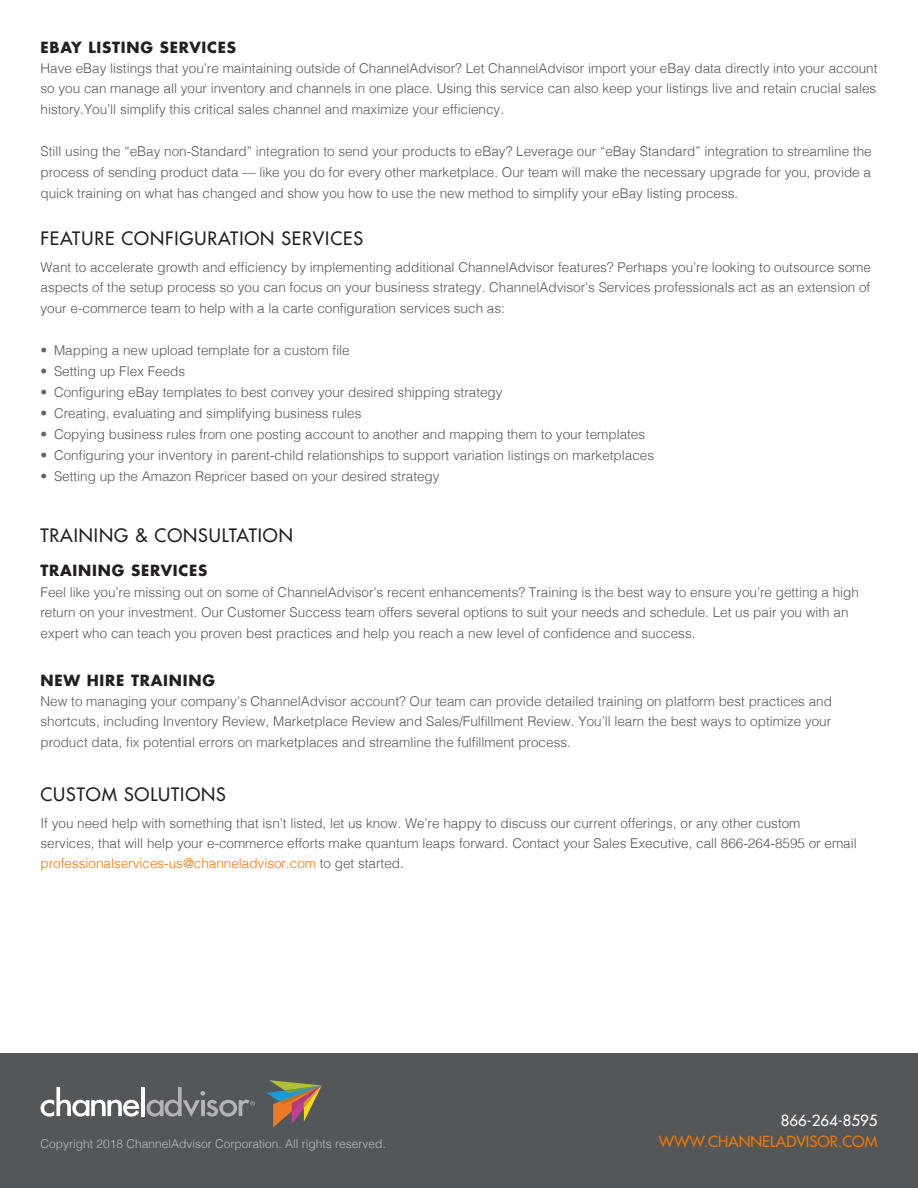
<style>
.page{position:relative;width:918px;height:1188px;background:#fff}
.page>*{position:absolute;margin:0;border:0;box-sizing:border-box;transform-origin:0 0}
.sub{font:500 18px "Futura Std";letter-spacing:.05em;color:#231f20}
.sub_sub{font:700 15px "Futura Std";letter-spacing:.05em;color:#231f20}
.Copy{font:500 15px "Futura Std";color:#f47600}
.Copy-2{font:700 15px "Futura Std";letter-spacing:.05em;color:#231f20}
.Copy-3{font:500 15px "Futura Std";color:#fff}
.Copy-4{font:300 13.5px/20.2px "Helvetica";color:#54575a;text-align:justify}
.t1{font:300 12px "Helvetica";color:#bcbdc0}
.s1{color:#636366}
.s2{color:#f47600}
</style>
<div class="page">
<div style="left:0;top:1053px;width:918px;height:135px;background:#54575a"></div>
<svg style="left:266px;top:1080px;width:56px;height:47px"></svg>
<svg style="left:40px;top:1087px;width:99px;height:30px"></svg>
<hr style="left:141px;top:1087px;width:3px;height:29px;background:#fff">
<svg style="left:147px;top:1087px;width:108px;height:30px"></svg>
<p class="Copy-2" style="left:40px;top:37px;width:197px">EBAY LISTING SERVICES</p>
<p class="Copy-4" style="left:40px;top:57px;width:839px">Have eBay listings that you’re maintaining outside of ChannelAdvisor? Let ChannelAdvisor import your eBay data directly into your account so you can manage all your inventory and channels in one place. Using this service can also keep your listings live and retain crucial sales history.You’ll simplify this critical sales channel and maximize your efficiency.</p>
<p class="Copy-4" style="left:40px;top:139px;width:833px;line-height:21px">Still using the “eBay non-Standard” integration to send your products to eBay? Leverage our “eBay Standard” integration to streamline the process of sending product data — like you do for every other marketplace. Our team will make the necessary upgrade for you, provide a quick training on what has changed and show you how to use the new method to simplify your eBay listing process.</p>
<p class="sub" style="left:40px;top:227px;width:324px">FEATURE CONFIGURATION SERVICES</p>
<p class="Copy-4" style="left:40px;top:256px;width:832px;line-height:20.7px">Want to accelerate growth and efficiency by implementing additional ChannelAdvisor features? Perhaps you’re looking to outsource some aspects of the setup process so you can focus on your business strategy. ChannelAdvisor’s Services professionals act as an extension of your e-commerce team to help with a la carte configuration services such as:</p>
<p class="Copy-4" style="left:40px;top:339px;width:311px"><span class="s1">•</span> Mapping a new upload template for a custom file</p>
<p class="Copy-4" style="left:40px;top:360px;width:146px"><span class="s1">•</span> Setting up Flex Feeds</p>
<p class="Copy-4" style="left:40px;top:381px;width:464px"><span class="s1">•</span> Configuring eBay templates to best convey your desired shipping strategy</p>
<p class="Copy-4" style="left:40px;top:402px;width:323px"><span class="s1">•</span> Creating, evaluating and simplifying business rules</p>
<p class="Copy-4" style="left:40px;top:423px;width:606px"><span class="s1">•</span> Copying business rules from one posting account to another and mapping them to your templates</p>
<p class="Copy-4" style="left:40px;top:444px;width:615px"><span class="s1">•</span> Configuring your inventory in parent-child relationships to support variation listings on marketplaces</p>
<p class="Copy-4" style="left:40px;top:465px;width:401px"><span class="s1">•</span> Setting up the Amazon Repricer based on your desired strategy</p>
<p class="sub" style="left:40px;top:524px;width:254px">TRAINING &amp; CONSULTATION</p>
<p class="sub_sub" style="left:40px;top:561px;width:168px">TRAINING SERVICES</p>
<p class="Copy-4" style="left:40px;top:581px;width:820px;line-height:20.7px;text-align:left">Feel like you’re missing out on some of ChannelAdvisor’s recent enhancements? Training is the best way to ensure you’re getting a high return on your investment. Our Customer Success team offers several options to suit your needs and schedule. Let us pair you with an expert who can teach you proven best practices and help you reach a new level of confidence and success.</p>
<p class="sub_sub" style="left:40px;top:670px;width:176px">NEW HIRE TRAINING</p>
<p class="Copy-4" style="left:40px;top:690px;width:793px">New to managing your company’s ChannelAdvisor account? Our team can provide detailed training on platform best practices and shortcuts, including Inventory Review, Marketplace Review and Sales/Fulfillment Review. You’ll learn the best ways to optimize your product data, fix potential errors on marketplaces and streamline the fulfillment process.</p>
<p class="sub" style="left:40px;top:783px;width:187px">CUSTOM SOLUTIONS</p>
<p class="Copy-4" style="left:40px;top:812px;width:818px;text-align:left">If you need help with something that isn’t listed, let us know. We’re happy to discuss our current offerings, or any other custom services, that will help your e-commerce efforts make quantum leaps forward. Contact your Sales Executive, call 866-264-8595 or email <span class="s2">professionalservices-us@channeladvisor.com</span> to get started.</p>
<p class="t1" style="left:40px;top:1133px;width:347px">Copyright 2018 ChannelAdvisor Corporation. All rights reserved.</p>
<p class="Copy-3" style="left:781px;top:1111px;width:98px">866-264-8595</p>
<p class="Copy" style="left:659px;top:1132px;width:220px">WWW.CHANNELADVISOR.COM</p>
</div>
